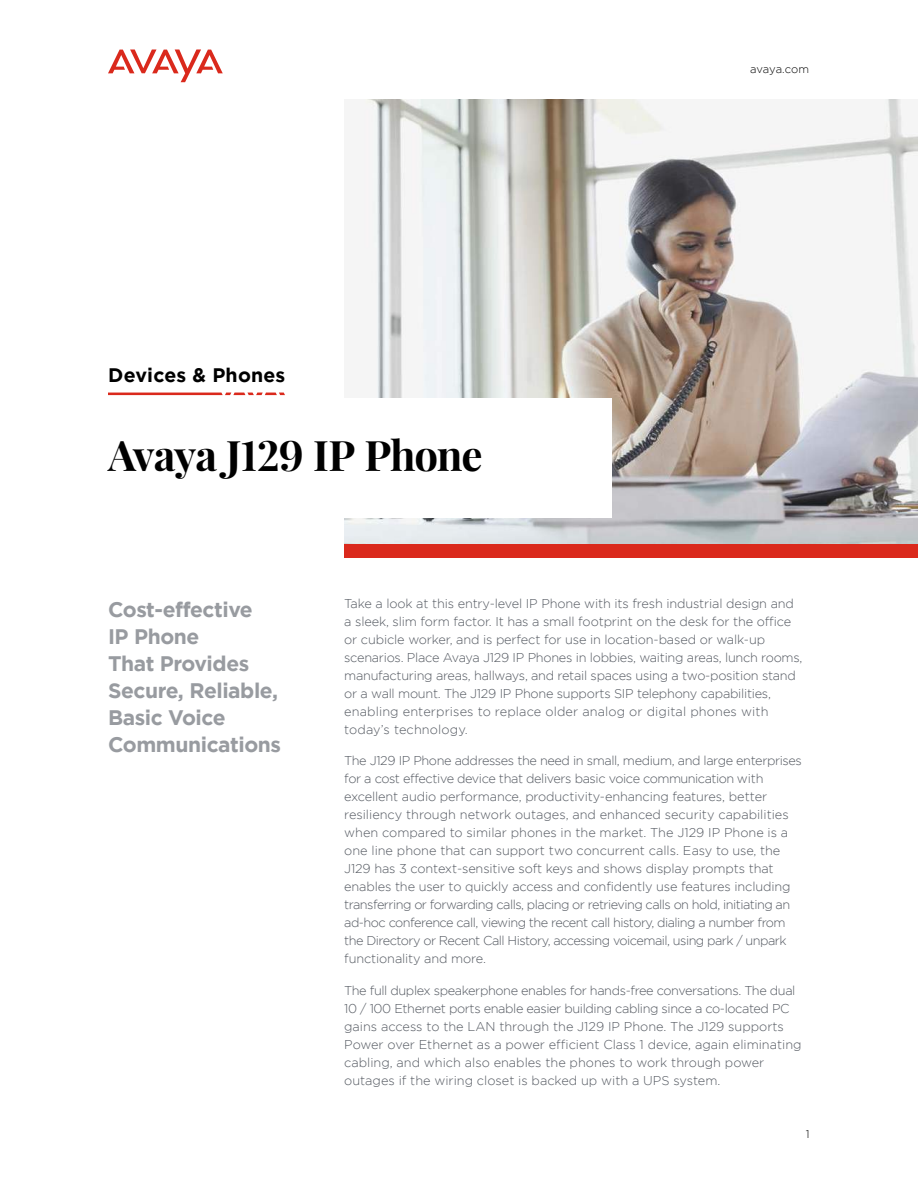
<style>
.page{position:relative;width:918px;height:1188px;background:#fff}
.page>*{position:absolute;margin:0;border:0;box-sizing:border-box;transform-origin:0 0}
.t1{font:700 42px "Playfair Display";letter-spacing:-.025em;color:#000}
.t2{font:700 21px/27px "Gotham";letter-spacing:-.02em;color:#989ba0}
.t3{font:700 19.5px "Gotham";letter-spacing:.01em;color:#000}
.t4{font:300 12.75px/18px "Gotham";letter-spacing:-.015em;color:#535860}
.t5{font:300 11.25px "Gotham";letter-spacing:-.01em;color:#000}
</style>
<div class="page">
<svg style="left:108px;top:49px;width:115px;height:33px"></svg>
<img style="left:344px;top:99px;width:574px;height:445px">
<div style="left:0;top:398px;width:612px;height:120px;background:#fff"></div>
<svg style="left:108px;top:393px;width:177px;height:2px"></svg>
<div style="left:344px;top:545px;width:574px;height:13px;background:#da291c"></div>
<h3 class="t3" style="left:108px;top:364px;width:179px">Devices &amp; Phones</h3>
<h1 class="t1" style="left:108px;top:428px;width:376px">Avaya J129 IP Phone</h1>
<p class="t5" style="left:750px;top:63px;width:60px">avaya.com</p>
<h2 class="t2" style="left:108px;top:595px;width:175px">Cost-effective<br>IP Phone<br>That Provides<br>Secure, Reliable,<br>Basic Voice<br>Communications</h2>
<p class="t4" style="left:344px;top:594px;width:460px">Take a look at this entry-level IP Phone with its fresh industrial design and a sleek, slim form factor. It has a small footprint on the desk for the office or cubicle worker, and is perfect for use in location-based or walk-up scenarios. Place Avaya J129 IP Phones in lobbies, waiting areas, lunch rooms, manufacturing areas, hallways, and retail spaces using a two-position stand or a wall mount. The J129 IP Phone supports SIP telephony capabilities, enabling enterprises to replace older analog or digital phones with today’s technology.</p>
<p class="t4" style="left:344px;top:752px;width:459px">The J129 IP Phone addresses the need in small, medium, and large enterprises for a cost effective device that delivers basic voice communication with excellent audio performance, productivity-enhancing features, better resiliency through network outages, and enhanced security capabilities when compared to similar phones in the market. The J129 IP Phone is a one line phone that can support two concurrent calls. Easy to use, the J129 has 3 context-sensitive soft keys and shows display prompts that enables the user to quickly access and confidently use features including transferring or forwarding calls, placing or retrieving calls on hold, initiating an ad-hoc conference call, viewing the recent call history, dialing a number from the Directory or Recent Call History, accessing voicemail, using park / unpark functionality and more.</p>
<p class="t4" style="left:344px;top:981px;width:459px">The full duplex speakerphone enables for hands-free conversations. The dual 10 / 100 Ethernet ports enable easier building cabling since a co-located PC gains access to the LAN through the J129 IP Phone. The J129 supports Power over Ethernet as a power efficient Class 1 device, again eliminating cabling, and which also enables the phones to work through power outages if the wiring closet is backed up with a UPS system.</p>
<p class="t5" style="left:806px;top:1128px;width:5px">1</p>
</div>
